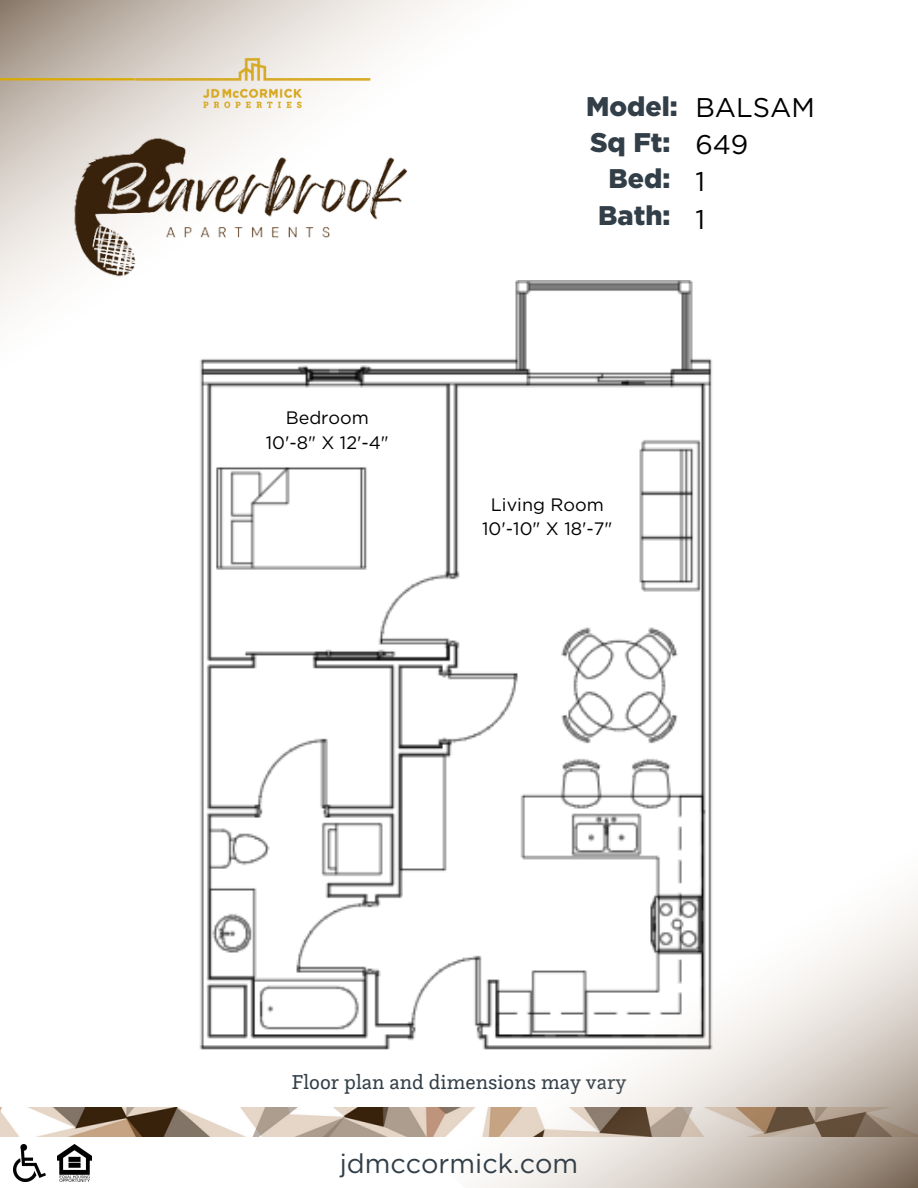
<style>
.page{position:relative;width:918px;height:1188px;background:#fff}
.page>*{position:absolute;margin:0;border:0;box-sizing:border-box;transform-origin:0 0}
.t1{font:900 27px/36.2px "Gotham";color:#333f48;text-align:center}
.t2{font:27px "Gotham";color:#333f48}
.t3{font:27px/37.2px "Gotham";color:#000}
.t4{font:21px "Questa Slab";color:#333f48}
.t5{font:18px "Gotham";color:#000}
</style>
<div class="page">
<img style="left:13px;top:1145px;width:33px;height:37px">
<img style="left:57px;top:1145px;width:35px;height:37px">
<svg style="left:0;top:0;width:448px;height:314px"></svg>
<img style="left:76px;top:37px;width:353px;height:42px">
<hr style="left:0;top:78px;width:134px;height:2px;background:#daaa00">
<img style="left:0;top:1107px;width:411px;height:30px">
<img style="left:190px;top:280px;width:522px;height:770px">
<img style="left:29px;top:79px;width:417px;height:221px">
<svg style="left:411px;top:671px;width:507px;height:517px"></svg>
<h2 class="t5" style="left:286px;top:408px;width:85px">Bedroom</h2>
<p class="t5" style="left:266px;top:433px;width:125px">10'-8" X 12'-4"</p>
<p class="t1" style="left:586px;top:90px;width:93px">Model:<br>Sq Ft:<br>Bed:<br>Bath:</p>
<p class="t3" style="left:695px;top:89px;width:121px">BALSAM<br>649<br>1<br>1</p>
<p class="t5" style="left:491px;top:494px;width:115px">Living Room</p>
<h1 class="t5" style="left:482px;top:519px;width:132px">10'-10" X 18'-7"</h1>
<p class="t4" style="left:291px;top:1069px;width:337px">Floor plan and dimensions may vary</p>
<p class="t2" style="left:340px;top:1149px;width:240px">jdmccormick.com</p>
</div>
